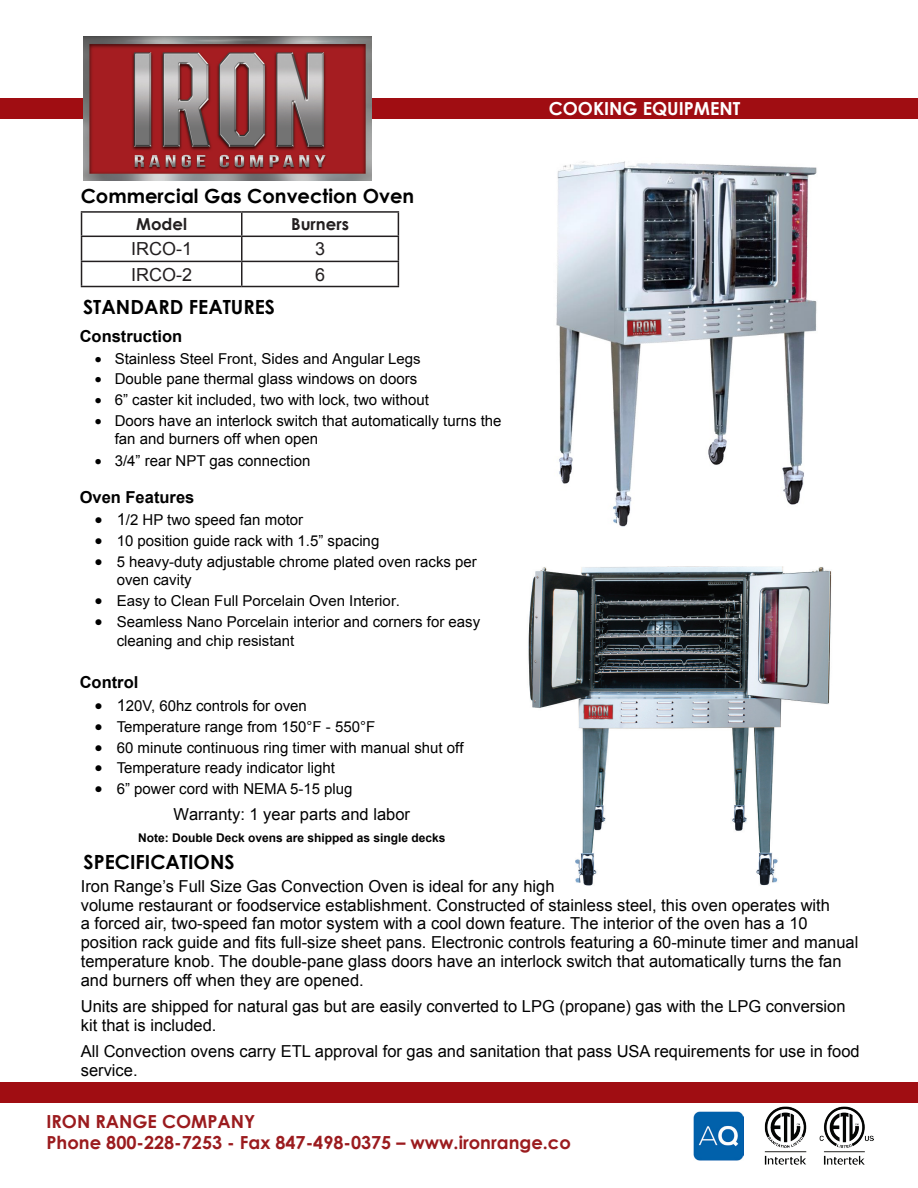
<style>
.page{position:relative;width:918px;height:1188px;background:#fff}
.page>*{position:absolute;margin:0;border:0;box-sizing:border-box;transform-origin:0 0}
.t1{font:700 19.5px "Century Gothic";color:#000}
.t2{font:700 18px/21.6px "Century Gothic";color:#9b1b1e}
.t3{font:700 18px "Century Gothic";color:#fff}
.t4{font:18px "Arial";color:#231f20}
.t5{font:16.5px/18.8px "Arial";color:#000}
.t6{font:700 16.5px "Arial";color:#000}
.t7{font:700 16.5px "Century Gothic";color:#231f20}
.t8{font:15px/18px "Arial";color:#000}
.t9{font:700 12px "Arial";color:#000}
.s1{font-size:16.5px}
</style>
<div class="page">
<div style="left:0;top:1083px;width:918px;height:20px;background:#a00d12"></div>
<div style="left:0;top:98px;width:918px;height:20px;background:#a00d12"></div>
<img style="left:764px;top:1107px;width:43px;height:58px">
<img style="left:819px;top:1107px;width:55px;height:58px">
<img style="left:83px;top:36px;width:288px;height:144px">
<img style="left:694px;top:1111px;width:49px;height:49px">
<img style="left:528px;top:566px;width:304px;height:320px">
<hr style="left:81px;top:211px;width:161px;height:2px;background:#231f20">
<hr style="left:242px;top:211px;width:157px;height:2px;background:#231f20">
<svg style="left:81px;top:213px;width:318px;height:73px"></svg>
<hr style="left:81px;top:286px;width:161px;height:1px;background:#231f20">
<hr style="left:242px;top:286px;width:157px;height:1px;background:#231f20">
<img style="left:556px;top:161px;width:261px;height:366px">
<p class="t1" style="left:81px;top:183px;width:335px">Commercial Gas Convection Oven</p>
<p class="t7" style="left:136px;top:214px;width:52px">Model</p>
<p class="t7" style="left:291px;top:214px;width:59px">Burners</p>
<p class="t4" style="left:131px;top:237px;width:63px">IRCO-1</p>
<p class="t4" style="left:315px;top:237px;width:12px">3</p>
<p class="t4" style="left:131px;top:262px;width:63px">IRCO-2</p>
<p class="t4" style="left:315px;top:262px;width:12px">6</p>
<p class="t1" style="left:83px;top:295px;width:193px">STANDARD FEATURES</p>
<p class="t6" style="left:80px;top:325px;width:104px">Construction</p>
<p class="t8" style="left:95px;top:349px;width:327px">• Stainless Steel Front, Sides and Angular Legs</p>
<p class="t8" style="left:95px;top:370px;width:324px">• Double pane thermal glass windows on doors</p>
<p class="t8" style="left:95px;top:391px;width:336px">• 6” caster kit included, two with lock, two without</p>
<p class="t8" style="left:115px;top:412px;width:388px;text-indent:-20px">• Doors have an interlock switch that automatically turns the fan and burners off when open</p>
<p class="t8" style="left:95px;top:452px;width:217px">• 3/4” rear NPT gas connection</p>
<p class="t6" style="left:80px;top:485px;width:116px">Oven Features</p>
<p class="t8" style="left:95px;top:511px;width:210px">• <span class="s1">1</span>/2 HP two speed fan motor</p>
<p class="t8" style="left:95px;top:532px;width:286px">• 10 position guide rack with 1.5” spacing</p>
<p class="t8" style="left:117px;top:553px;width:362px;text-indent:-22px">• 5 heavy-duty adjustable chrome plated oven racks per oven cavity</p>
<p class="t8" style="left:95px;top:591px;width:307px">• Easy to Clean Full Porcelain Oven Interior.</p>
<p class="t8" style="left:117px;top:612px;width:365px;line-height:19.2px;text-indent:-22px">• Seamless Nano Porcelain interior and corners for easy cleaning and chip resistant</p>
<p class="t6" style="left:80px;top:671px;width:60px">Control</p>
<p class="t8" style="left:95px;top:696px;width:214px">• <span class="s1">1</span>20V, 60hz controls for oven</p>
<p class="t8" style="left:95px;top:718px;width:282px">• Temperature range from 150°F - 550°F</p>
<p class="t8" style="left:95px;top:738px;width:370px">• 60 minute continuous ring timer with manual shut off</p>
<p class="t8" style="left:95px;top:759px;width:242px">• Temperature ready indicator light</p>
<p class="t8" style="left:95px;top:780px;width:259px">• 6” power cord with NEMA 5-15 plug</p>
<p class="t5" style="left:173px;top:805px;width:238px">Warranty: 1 year parts and labor</p>
<p class="t9" style="left:138px;top:830px;width:309px">Note: Double Deck ovens are shipped as single decks</p>
<p class="t3" style="left:549px;top:97px;width:193px">COOKING EQUIPMENT</p>
<p class="t1" style="left:84px;top:850px;width:152px">SPECIFICATIONS</p>
<p class="t5" style="left:81px;top:877px;width:779px">Iron Range’s Full Size Gas Convection Oven is ideal for any high<br>volume restaurant or foodservice establishment. Constructed of stainless steel, this oven operates with<br>a forced air, two-speed fan motor system with a cool down feature. The interior of the oven has a 10 position rack guide and fits full-size sheet pans. Electronic controls featuring a 60-minute timer and manual temperature knob. The double-pane glass doors have an interlock switch that automatically turns the fan and burners off when they are opened.</p>
<p class="t5" style="left:81px;top:997px;width:766px">Units are shipped for natural gas but are easily converted to LPG (propane) gas with the LPG conversion kit that is included.</p>
<p class="t5" style="left:81px;top:1042px;width:780px">All Convection ovens carry ETL approval for gas and sanitation that pass USA requirements for use in food service.</p>
<p class="t2" style="left:46px;top:1110px;width:526px">IRON RANGE COMPANY<br>Phone 800-228-7253 - Fax 847-498-0375 – www.ironrange.co</p>
</div>
